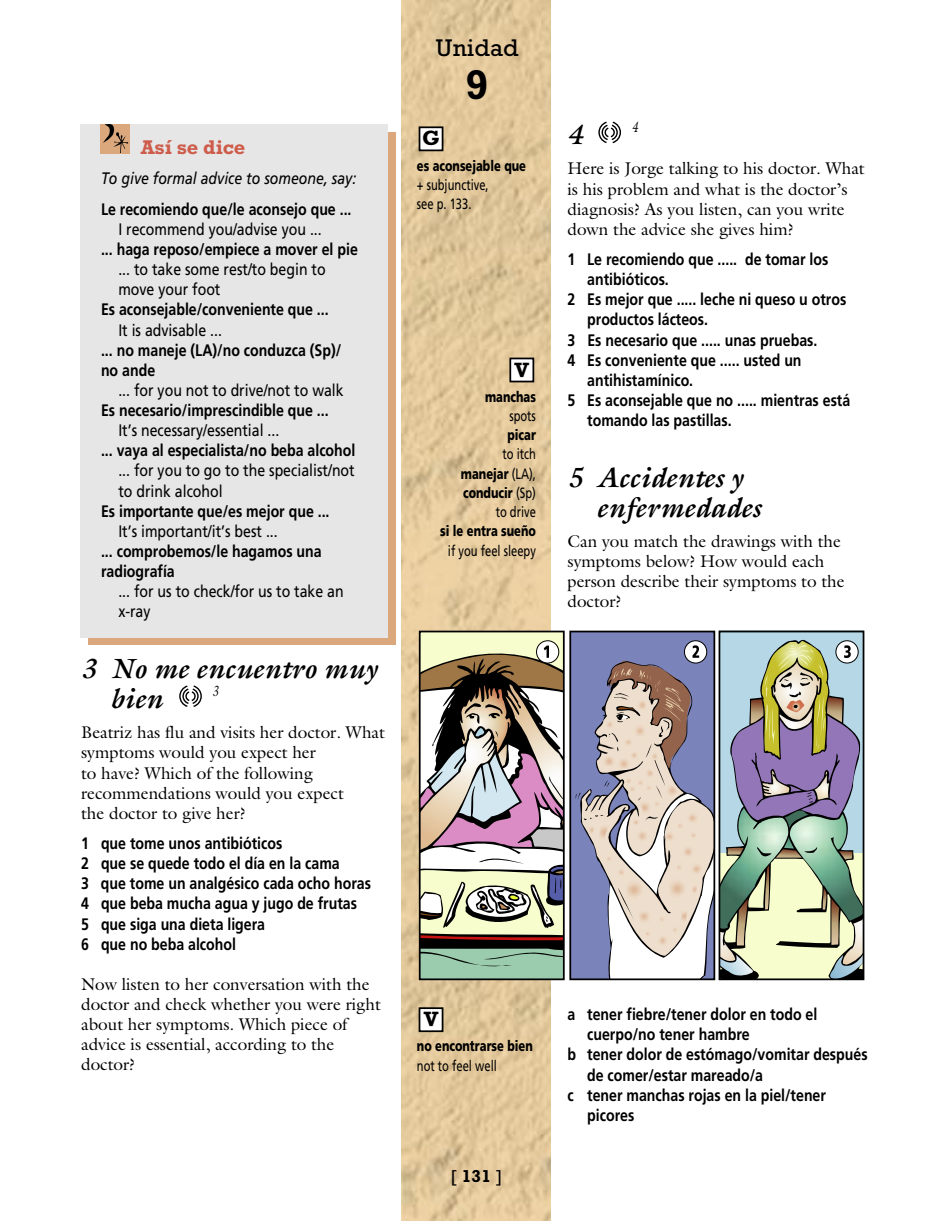
<style>
.page{position:relative;width:938px;height:1221px;background:#fff}
.page>*{position:absolute;margin:0;border:0;box-sizing:border-box;transform-origin:0 0}
.t1{font:700 42px "Rockwell";color:#000}
.t2{font:italic 700 28px/30.3px "Galliard";color:#000}
.t3{font:24.5px "Rockwell";letter-spacing:.01em;color:#000}
.t4{font:700 21px "Rockwell";color:#000}
.t5{font:700 20.12px "Rockwell";letter-spacing:-.005em;color:#ce5c4b}
.t6{font:700 17.5px "Rockwell";color:#000}
.t7{font:17.15px/20.1px "Galliard";color:#000}
.t8{font:700 16.62px/20.1px "Frutiger";color:#000;scale:.85 1}
.t9{font:16.62px/20.1px "Frutiger";color:#000;scale:.85 1}
.t10{font:italic 16.62px "Frutiger";color:#000;scale:.85 1}
.t11{font:14.88px/19.2px "Frutiger";color:#000;text-align:right;scale:.75 1}
.t12{font:900 14.88px "Frutiger";color:#000;scale:.75 1}
.t13{font:italic 14.88px "Galliard";color:#000;scale:.75 1}
.s1{font-weight:900}
.s2{font-weight:400}
</style>
<div class="page">
<div style="left:88px;top:131px;width:307px;height:513px;background:#dba87d"></div>
<div style="left:80px;top:124px;width:308px;height:513px;background:#e6e6e6"></div>
<img style="left:402px;top:0;width:149px;height:1220px">
<svg style="left:179px;top:685px;width:23px;height:22px"></svg>
<svg style="left:598px;top:122px;width:23px;height:21px"></svg>
<div style="left:419px;top:1008px;width:23px;height:23px;background:#fff"></div>
<div style="left:418px;top:1007px;width:25px;height:25px;border:2px solid #000"></div>
<div style="left:510px;top:358px;width:23px;height:23px;background:#fff"></div>
<div style="left:509px;top:357px;width:25px;height:25px;border:2px solid #000"></div>
<div style="left:570px;top:631px;width:144px;height:348px;background:#7b83bb"></div>
<div style="left:420px;top:631px;width:144px;height:348px;background:#f7fdcc"></div>
<div style="left:719px;top:631px;width:144px;height:222px;background:#b5d7e6"></div>
<svg style="left:721px;top:639px;width:135px;height:338px;fill:#f7fdcc"></svg>
<img style="left:761px;top:640px;width:68px;height:4px">
<img style="left:721px;top:807px;width:67px;height:121px">
<img style="left:784px;top:820px;width:6px;height:8px">
<img style="left:790px;top:820px;width:71px;height:100px">
<svg style="left:784px;top:837px;width:10px;height:11px"></svg>
<svg style="left:757px;top:846px;width:14px;height:11px"></svg>
<svg style="left:804px;top:846px;width:13px;height:7px"></svg>
<img style="left:727px;top:847px;width:16px;height:7px">
<img style="left:776px;top:849px;width:25px;height:8px">
<svg style="left:839px;top:851px;width:13px;height:8px"></svg>
<img style="left:764px;top:865px;width:5px;height:44px">
<svg style="left:746px;top:871px;width:19px;height:36px"></svg>
<img style="left:822px;top:888px;width:6px;height:21px">
<img style="left:736px;top:898px;width:11px;height:41px">
<img style="left:831px;top:898px;width:8px;height:40px">
<svg style="left:724px;top:912px;width:13px;height:27px"></svg>
<img style="left:842px;top:918px;width:19px;height:20px">
<img style="left:721px;top:931px;width:14px;height:8px">
<img style="left:829px;top:938px;width:32px;height:39px">
<img style="left:721px;top:939px;width:32px;height:37px">
<div style="left:569px;top:630px;width:146px;height:350px;border:2px solid #000"></div>
<div style="left:718px;top:630px;width:146px;height:350px;border:2px solid #000"></div>
<svg style="left:536px;top:640px;width:23px;height:23px"></svg>
<div style="left:536px;top:640px;width:23px;height:23px;border:1px solid #000;border-radius:50%"></div>
<svg style="left:420px;top:645px;width:144px;height:334px;background:#9f998f"></svg>
<svg style="left:684px;top:640px;width:22px;height:23px"></svg>
<div style="left:684px;top:640px;width:23px;height:23px;border:1px solid #000;border-radius:50%"></div>
<svg style="left:575px;top:645px;width:139px;height:334px"></svg>
<svg style="left:836px;top:640px;width:22px;height:23px"></svg>
<div style="left:835px;top:640px;width:23px;height:23px;border:1px solid #000;border-radius:50%"></div>
<svg style="left:730px;top:644px;width:133px;height:176px"></svg>
<div style="left:419px;top:127px;width:23px;height:23px;background:#fff"></div>
<div style="left:418px;top:126px;width:25px;height:25px;border:2px solid #000"></div>
<div style="left:100px;top:124px;width:30px;height:30px;background:#dba87d"></div>
<svg style="left:103px;top:124px;width:25px;height:29px"></svg>
<p class="t5" style="left:141px;top:135px;width:106px">Así se dice</p>
<p class="t10" style="left:101px;top:172px;width:302px">To give formal advice to someone, say:</p>
<p class="t8" style="left:101px;top:200px;width:296px">Le recomiendo que/le aconsejo que ...</p>
<p class="t9" style="left:118px;top:220px;width:241px">I recommend you/advise you ...</p>
<p class="t8" style="left:101px;top:240px;width:304px">... haga reposo/empiece a mover el pie</p>
<p class="t9" style="left:118px;top:260px;width:245px">... to take some rest/to begin to move your foot</p>
<p class="t8" style="left:101px;top:301px;width:269px">Es aconsejable/conveniente que ...</p>
<p class="t9" style="left:118px;top:321px;width:123px">It is advisable ...</p>
<p class="t8" style="left:101px;top:341px;width:284px">... no maneje (LA)/no conduzca (Sp)/ no ande</p>
<p class="t9" style="left:118px;top:381px;width:267px">... for you not to drive/not to walk</p>
<p class="t8" style="left:101px;top:401px;width:269px">Es necesario/imprescindible que ...</p>
<p class="t9" style="left:118px;top:421px;width:191px">It’s necessary/essential ...</p>
<p class="t8" style="left:101px;top:442px;width:301px">... vaya al especialista/no beba alcohol</p>
<p class="t9" style="left:118px;top:462px;width:279px">... for you to go to the specialist/not to drink alcohol</p>
<p class="t8" style="left:101px;top:502px;width:270px">Es importante que/es mejor que ...</p>
<p class="t9" style="left:118px;top:522px;width:189px">It’s important/it’s best ...</p>
<p class="t8" style="left:101px;top:542px;width:261px">... comprobemos/le hagamos una radiografía</p>
<p class="t9" style="left:118px;top:582px;width:267px">... for us to check/for us to take an x-ray</p>
<h2 class="t2" style="left:110px;top:653px;width:268px;text-indent:-29px">3 No me encuentro muy bien</h2>
<p class="t13" style="left:212px;top:682px;width:9px">3</p>
<p class="t7" style="left:81px;top:722px;width:305px">Beatriz has flu and visits her doctor. What symptoms would you expect her<br>to have? Which of the following recommendations would you expect<br>the doctor to give her?</p>
<p class="t8" style="left:81px;top:834px;width:342px">1 que tome unos antibióticos<br>2 que se quede todo el día en la cama<br>3 que tome un analgésico cada ocho horas<br>4 que beba mucha agua y jugo de frutas<br>5 que siga una dieta ligera<br>6 que no beba alcohol</p>
<p class="t7" style="left:81px;top:973px;width:301px">Now listen to her conversation with the doctor and check whether you were right about her symptoms. Which piece of advice is essential, according to the doctor?</p>
<h3 class="t3" style="left:436px;top:40px;width:84px">Unidad</h3>
<h1 class="t1" style="left:465px;top:60px;width:25px">9</h1>
<p class="t4" style="left:422px;top:126px;width:19px">G</p>
<p class="t12" style="left:417px;top:159px;width:147px">es aconsejable que</p>
<p class="t11" style="left:417px;top:176px;width:97px;text-align:left">+ subjunctive, see p. 133.</p>
<p class="t4" style="left:514px;top:357px;width:16px">V</p>
<p class="t12" style="left:485px;top:390px;width:69px">manchas</p>
<p class="t11" style="left:509px;top:407px;width:37px">spots</p>
<p class="t12" style="left:507px;top:429px;width:40px">picar</p>
<p class="t11" style="left:461px;top:446px;width:101px">to itch <span class="s1">manejar</span> (LA), <span class="s1">conducir</span> (Sp) to drive</p>
<p class="t12" style="left:440px;top:525px;width:129px">si le entra sueño</p>
<p class="t11" style="left:448px;top:542px;width:119px">if you feel sleepy</p>
<h2 class="t2" style="left:567px;top:119px;width:16px">4</h2>
<p class="t13" style="left:631px;top:118px;width:9px">4</p>
<p class="t7" style="left:567px;top:158px;width:299px">Here is Jorge talking to his doctor. What is his problem and what is the doctor’s diagnosis? As you listen, can you write down the advice she gives him?</p>
<p class="t8" style="left:567px;top:250px;width:308px">1 Le recomiendo que ..... de tomar los</p>
<p class="t8" style="left:587px;top:270px;width:98px">antibióticos.</p>
<p class="t8" style="left:567px;top:291px;width:329px">2 Es mejor que ..... leche ni queso u otros</p>
<p class="t8" style="left:587px;top:311px;width:144px">productos lácteos.</p>
<p class="t8" style="left:567px;top:331px;width:295px">3 Es necesario que ..... unas pruebas.</p>
<p class="t8" style="left:567px;top:351px;width:277px">4 Es conveniente que ..... usted un</p>
<p class="t8" style="left:587px;top:371px;width:126px">antihistamínico.</p>
<p class="t8" style="left:567px;top:391px;width:334px">5 Es aconsejable que no ..... mientras está</p>
<p class="t8" style="left:587px;top:411px;width:171px">tomando las pastillas.</p>
<h2 class="t2" style="left:596px;top:461px;width:165px;text-indent:-29px">5 Accidentes y enfermedades</h2>
<p class="t7" style="left:567px;top:531px;width:279px">Can you match the drawings with the symptoms below? How would each person describe their symptoms to the doctor?</p>
<p class="t4" style="left:424px;top:1006px;width:16px">V</p>
<p class="t12" style="left:417px;top:1040px;width:156px">no encontrarse bien</p>
<p class="t11" style="left:417px;top:1056px;width:108px">not to feel well</p>
<p class="t6" style="left:450px;top:1165px;width:53px"><span class="s2">[</span> 131 <span class="s2">]</span></p>
<p class="t8" style="left:567px;top:1005px;width:295px">a tener fiebre/tener dolor en todo el</p>
<p class="t8" style="left:587px;top:1025px;width:193px">cuerpo/no tener hambre</p>
<p class="t8" style="left:567px;top:1045px;width:354px">b tener dolor de estómago/vomitar después</p>
<p class="t8" style="left:587px;top:1065px;width:208px">de comer/estar mareado/a</p>
<p class="t8" style="left:567px;top:1086px;width:305px">c tener manchas rojas en la piel/tener</p>
<p class="t8" style="left:587px;top:1106px;width:57px">picores</p>
</div>
